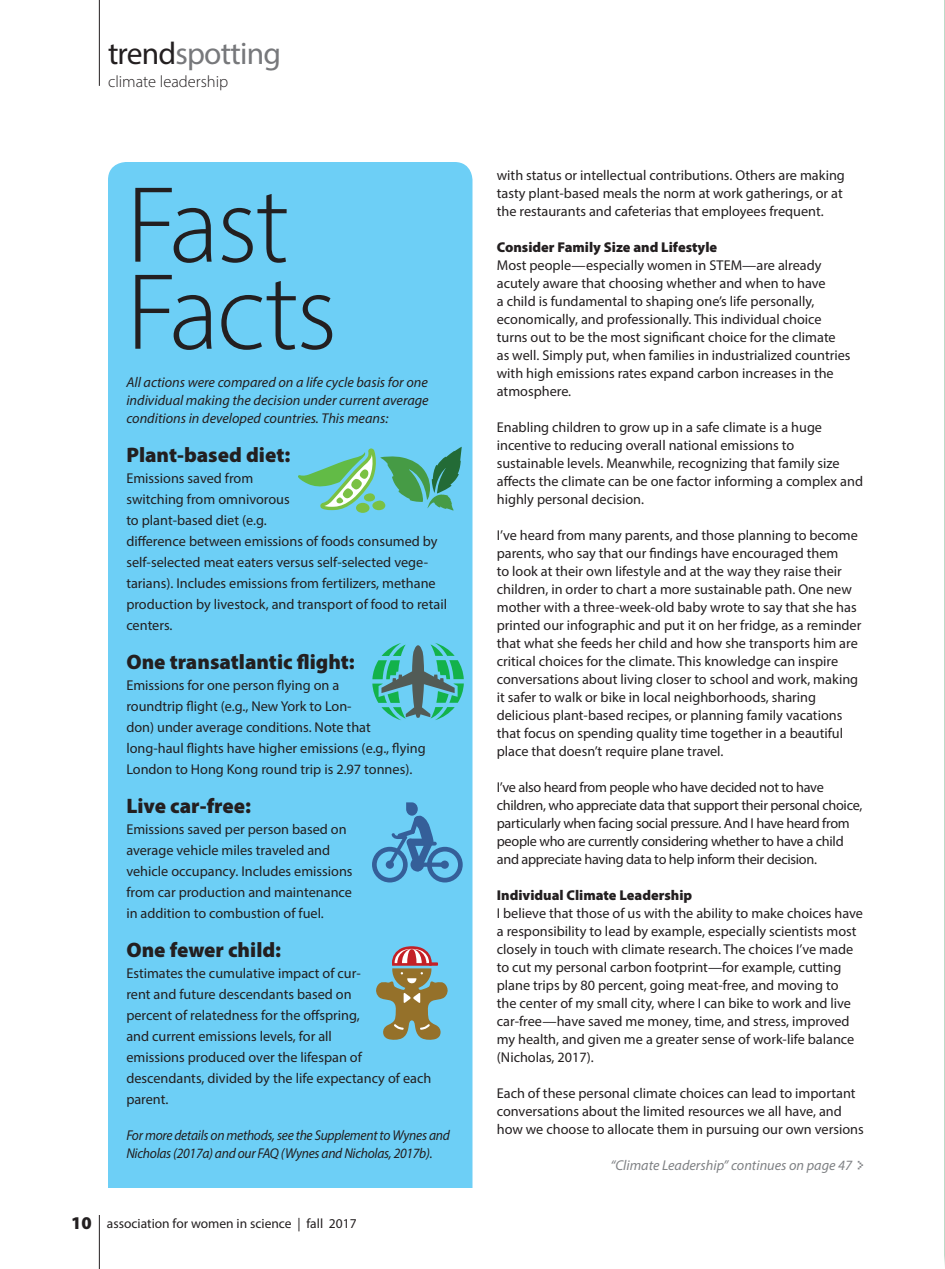
<style>
.page{position:relative;width:945px;height:1269px;background:#fff}
.page>*{position:absolute;margin:0;border:0;box-sizing:border-box;transform-origin:0 0}
.t1{font:300 109.5px/87px "Myriad Pro";letter-spacing:-.02em;color:#231f20}
.t2{font:31.5px "Myriad Pro";letter-spacing:-.025em;color:#77787b}
.t3{font:900 21px "Myriad Pro";color:#231f20}
.t4{font:300 16.5px "Myriad Pro";color:#231f20}
.t5{font:14.25px/18px "Myriad Pro";color:#231f20}
.t6{font:14.25px/18px "Myriad Pro";letter-spacing:-.02em;color:#231f20}
.t7{font:italic 14.25px/18px "Myriad Pro";letter-spacing:-.02em;color:#231f20;text-align:justify}
.t8{font:italic 14.25px/18px "Myriad Pro";letter-spacing:-.02em;color:#231f20;scale:.95 1}
.t9{font:900 14.25px "Myriad Pro";color:#231f20}
.t10{font:italic 14.25px "Myriad Pro";color:#808285}
.t11{font:13.5px "Myriad Pro";color:#231f20}
.s1{color:#231f20}
.s2{font-weight:900;font-size:18px}
.s3{font-family:"Click Bits Arrows 2";font-style:normal}
</style>
<div class="page">
<hr style="left:99px;top:1215px;width:1px;height:54px;background:#231f20">
<hr style="left:99px;top:0;width:1px;height:86px;background:#231f20">
<div style="left:108px;top:162px;width:364px;height:1026px;background:#6dcff6"></div>
<svg style="left:374px;top:946px;width:75px;height:94px;background:#8a9e93"></svg>
<svg style="left:372px;top:643px;width:92px;height:77px;background:#52b1ae"></svg>
<svg style="left:372px;top:802px;width:91px;height:80px;background:#5bacd9"></svg>
<svg style="left:298px;top:447px;width:164px;height:65px;background:#69bfb0"></svg>
<h2 class="t2" style="left:108px;top:42px;width:174px"><span class="s1">trend</span>spotting</h2>
<p class="t4" style="left:108px;top:75px;width:122px">climate leadership</p>
<h1 class="t1" style="left:126px;top:190px;width:212px">Fast<br>Facts</h1>
<p class="t7" style="left:126px;top:374px;width:304px">All actions were compared on a life cycle basis for one individual making the decision under current average conditions in developed countries. This means:</p>
<h3 class="t3" style="left:126px;top:447px;width:165px">Plant-based diet:</h3>
<p class="t5" style="left:126px;top:469px;width:322px;line-height:21px">Emissions saved from<br>switching from omnivorous<br>to plant-based diet (e.g.<br>difference between emissions of foods consumed by self-selected meat eaters versus self-selected vege&shy;tarians). Includes emissions from fertilizers, methane production by livestock, and transport of food to retail centers.</p>
<h3 class="t3" style="left:126px;top:654px;width:230px">One transatlantic flight:</h3>
<p class="t5" style="left:126px;top:676px;width:301px;line-height:21px">Emissions for one person flying on a<br>roundtrip flight (e.g., New York to Lon-<br>don) under average conditions. Note that long-haul flights have higher emissions (e.g., flying London to Hong Kong round trip is 2.97 tonnes).</p>
<h3 class="t3" style="left:126px;top:798px;width:126px">Live car-free:</h3>
<p class="t5" style="left:126px;top:820px;width:228px;line-height:21px">Emissions saved per person based on average vehicle miles traveled and vehicle occupancy. Includes emissions from car production and maintenance in addition to combustion of fuel.</p>
<h3 class="t3" style="left:126px;top:942px;width:156px">One fewer child:</h3>
<p class="t5" style="left:126px;top:964px;width:306px;line-height:21px">Estimates the cumulative impact of cur-<br>rent and future descendants based on<br>percent of relatedness for the offspring,<br>and current emissions levels, for all<br>emissions produced over the lifespan of descendants, divided by the life expectancy of each parent.</p>
<p class="t8" style="left:126px;top:1127px;width:342px">For more details on methods, see the Supplement to Wynes and<br>Nicholas (2017a) and our FAQ (Wynes and Nicholas, 2017b).</p>
<p class="t11" style="left:71px;top:1218px;width:287px"><span class="s2">10</span> association for women in science | fall 2017</p>
<p class="t5" style="left:497px;top:167px;width:350px">with status or intellectual contributions. Others are making tasty plant-based meals the norm at work gatherings, or at the restaurants and cafeterias that employees frequent.</p>
<p class="t9" style="left:497px;top:242px;width:222px">Consider Family Size and Lifestyle</p>
<p class="t5" style="left:497px;top:257px;width:355px">Most people—especially women in STEM—are already acutely aware that choosing whether and when to have<br>a child is fundamental to shaping one’s life personally, economically, and professionally. This individual choice turns out to be the most significant choice for the climate as well. Simply put, when families in industrialized countries with high emissions rates expand carbon increases in the atmosphere.</p>
<p class="t5" style="left:497px;top:419px;width:368px">Enabling children to grow up in a safe climate is a huge incentive to reducing overall national emissions to sustainable levels. Meanwhile, recognizing that family size affects the climate can be one factor informing a complex and highly personal decision.</p>
<p class="t5" style="left:497px;top:527px;width:366px">I’ve heard from many parents, and those planning to become parents, who say that our findings have encouraged them<br>to look at their own lifestyle and at the way they raise their children, in order to chart a more sustainable path. One new mother with a three-week-old baby wrote to say that she has printed our infographic and put it on her fridge, as a reminder that what she feeds her child and how she transports him are critical choices for the climate. This knowledge can inspire conversations about living closer to school and work, making it safer to walk or bike in local neighborhoods, sharing delicious plant-based recipes, or planning family vacations that focus on spending quality time together in a beautiful place that doesn’t require plane travel.</p>
<p class="t6" style="left:497px;top:779px;width:367px">I’ve also heard from people who have decided not to have children, who appreciate data that support their personal choice, particularly when facing social pressure. And I have heard from people who are currently considering whether to have a child and appreciate having data to help inform their decision.</p>
<p class="t9" style="left:497px;top:890px;width:197px">Individual Climate Leadership</p>
<p class="t5" style="left:497px;top:905px;width:368px">I believe that those of us with the ability to make choices have a responsibility to lead by example, especially scientists most closely in touch with climate research. The choices I’ve made to cut my personal carbon footprint—for example, cutting plane trips by 80 percent, going meat-free, and moving to<br>the center of my small city, where I can bike to work and live car-free—have saved me money, time, and stress, improved my health, and given me a greater sense of work-life balance (Nicholas, 2017).</p>
<p class="t5" style="left:497px;top:1085px;width:368px">Each of these personal climate choices can lead to important conversations about the limited resources we all have, and how we choose to allocate them in pursuing our own versions</p>
<p class="t10" style="left:611px;top:1160px;width:255px">“Climate Leadership” continues on page 47 <span class="s3">0</span></p>
</div>
